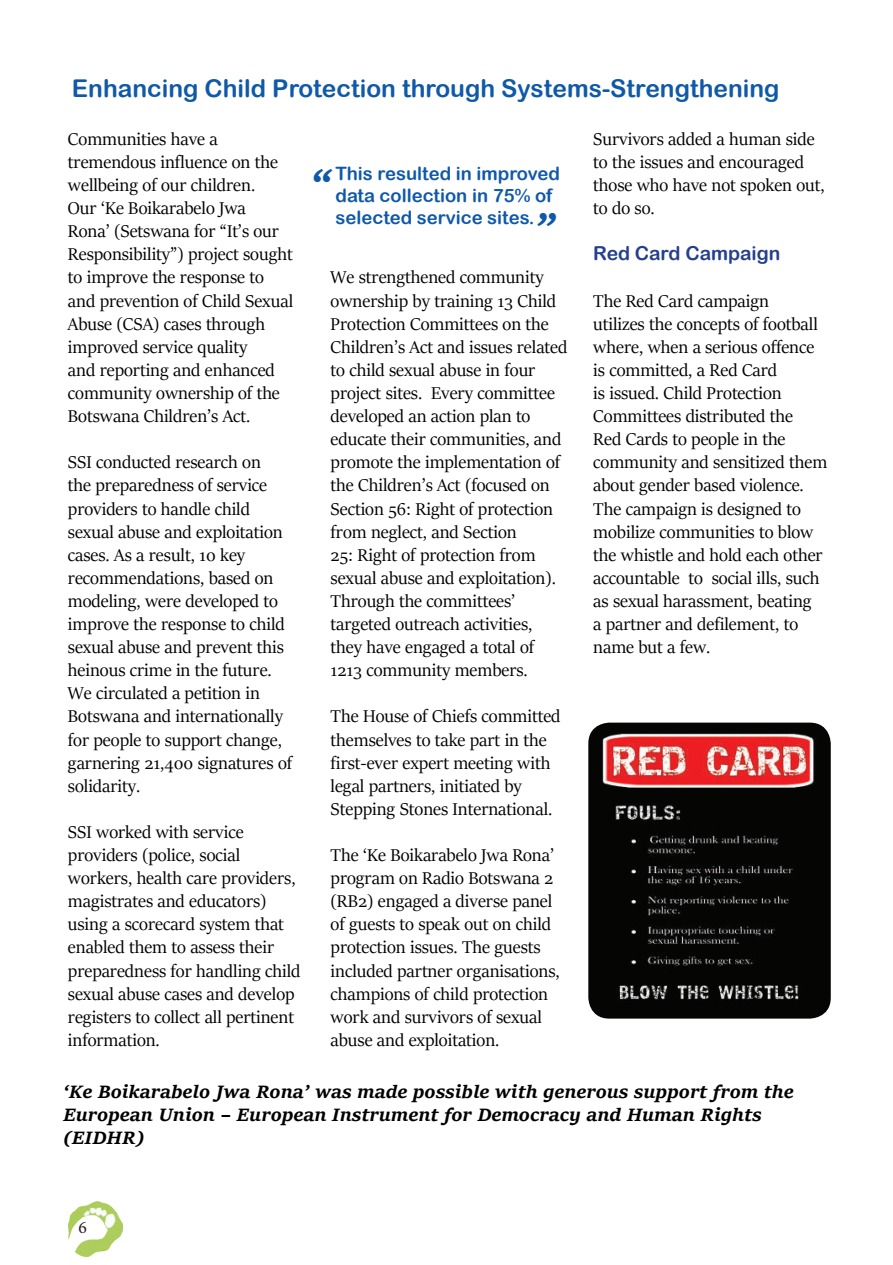
<style>
.page{position:relative;width:893px;height:1265px;background:#fff}
.page>*{position:absolute;margin:0;border:0;box-sizing:border-box;transform-origin:0 0}
.t1{font:italic 700 42.35px "Sitka Text";color:#1059a9}
.t2{font:24.5px "Arial Rounded MT Bold";color:#1059a9}
.t3{font:19.25px/23.1px "Sitka Banner";color:#000}
.t4{font:italic 700 19.25px/23.1px "Sitka Text";color:#000}
.t5{font:19.25px "Arial Rounded MT Bold";color:#253f8e}
.t6{font:18.38px/22.1px "Arial Rounded MT Bold";color:#1059a9}
.t7{font:17.5px "Minion Pro";color:#231f20}
</style>
<div class="page">
<img style="left:69px;top:1202px;width:53px;height:55px">
<img style="left:588px;top:723px;width:243px;height:296px">
<p class="t2" style="left:72px;top:74px;width:709px">Enhancing Child Protection through Systems-Strengthening</p>
<p class="t3" style="left:68px;top:127px;width:227px">Communities have a tremendous influence on the wellbeing of our children.<br>Our ‘Ke Boikarabelo Jwa<br>Rona’ (Setswana for “It’s our<br>Responsibility”) project sought to improve the response to and prevention of Child Sexual<br>Abuse (CSA) cases through improved service quality<br>and reporting and enhanced community ownership of the<br>Botswana Children’s Act.</p>
<p class="t3" style="left:68px;top:450px;width:226px">SSI conducted research on<br>the preparedness of service providers to handle child sexual abuse and exploitation cases. As a result, 10 key recommendations, based on modeling, were developed to improve the response to child sexual abuse and prevent this heinous crime in the future.<br>We circulated a petition in<br>Botswana and internationally for people to support change, garnering 21,400 signatures of solidarity.</p>
<p class="t3" style="left:68px;top:820px;width:234px">SSI worked with service providers (police, social workers, health care providers, magistrates and educators) using a scorecard system that enabled them to assess their preparedness for handling child sexual abuse cases and develop registers to collect all pertinent information.</p>
<p class="t3" style="left:593px;top:127px;width:233px">Survivors added a human side to the issues and encouraged those who have not spoken out, to do so.</p>
<p class="t5" style="left:593px;top:242px;width:189px">Red Card Campaign</p>
<p class="t3" style="left:593px;top:288px;width:235px">The Red Card campaign<br>utilizes the concepts of football where, when a serious offence is committed, a Red Card<br>is issued. Child Protection<br>Committees distributed the<br>Red Cards to people in the community and sensitized them about gender based violence.<br>The campaign is designed to mobilize communities to blow the whistle and hold each other accountable to social ills, such as sexual harassment, beating<br>a partner and defilement, to name but a few.</p>
<p class="t6" style="left:335px;top:162px;width:226px">This resulted in improved data collection in 75% of selected service sites.</p>
<h1 class="t1" style="left:309px;top:151px;width:23px">“</h1>
<h1 class="t1" style="left:561px;top:245px;width:23px;rotate:-180deg">“</h1>
<p class="t3" style="left:331px;top:265px;width:238px">We strengthened community ownership by training 13 Child<br>Protection Committees on the<br>Children’s Act and issues related to child sexual abuse in four project sites. Every committee developed an action plan to educate their communities, and promote the implementation of the Children’s Act (focused on<br>Section 56: Right of protection from neglect, and Section<br>25: Right of protection from sexual abuse and exploitation).<br>Through the committees’ targeted outreach activities, they have engaged a total of<br>1213 community members.</p>
<p class="t3" style="left:331px;top:704px;width:231px">The House of Chiefs committed themselves to take part in the first-ever expert meeting with legal partners, initiated by<br>Stepping Stones International.</p>
<p class="t3" style="left:331px;top:843px;width:231px">The ‘Ke Boikarabelo Jwa Rona’ program on Radio Botswana 2 (RB2) engaged a diverse panel of guests to speak out on child protection issues. The guests included partner organisations, champions of child protection work and survivors of sexual abuse and exploitation.</p>
<p class="t4" style="left:63px;top:1078px;width:732px">‘Ke Boikarabelo Jwa Rona’ was made possible with generous support from the<br>European Union – European Instrument for Democracy and Human Rights (EIDHR)</p>
<p class="t7" style="left:79px;top:1216px;width:10px">6</p>
</div>
